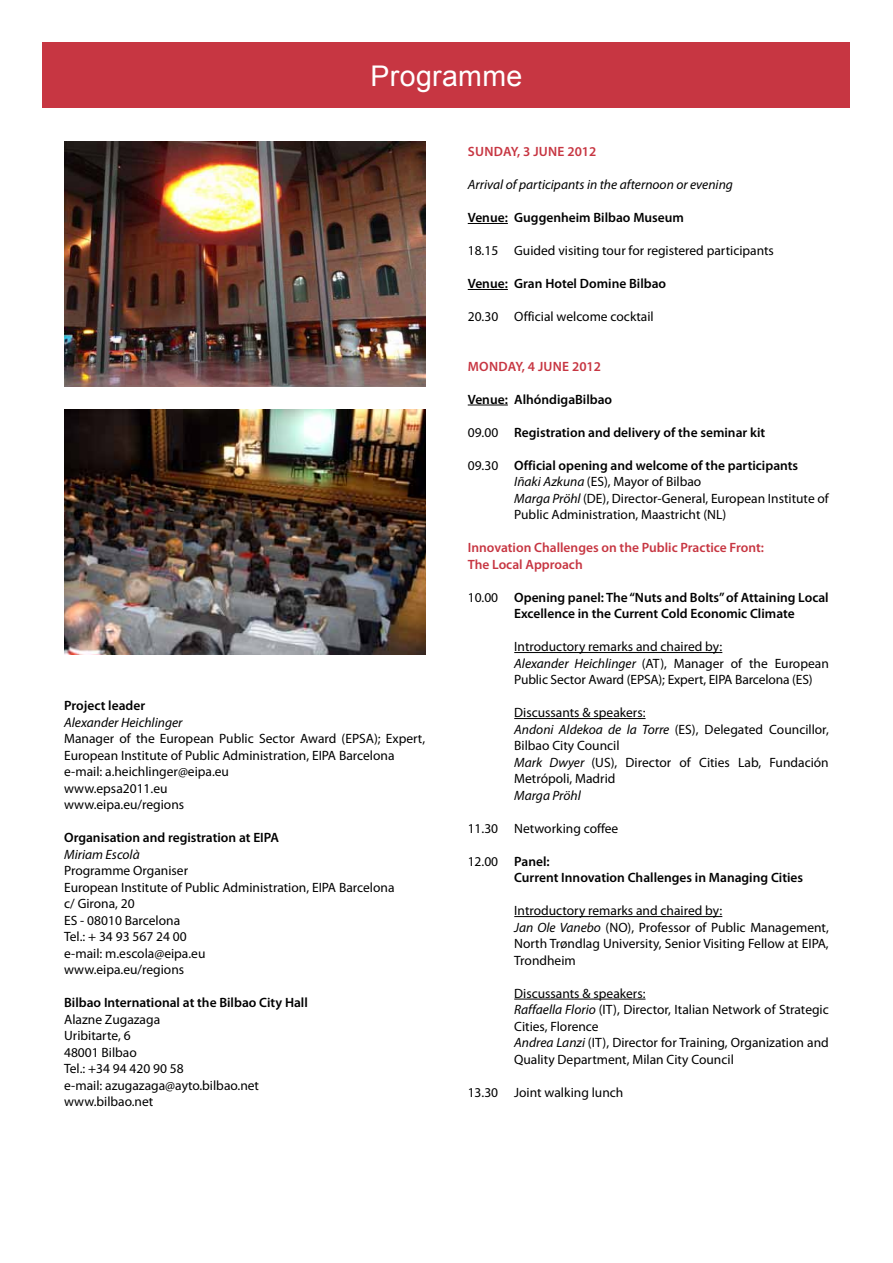
<style>
.page{position:relative;width:893px;height:1263px;background:#fff}
.page>*{position:absolute;margin:0;border:0;box-sizing:border-box;transform-origin:0 0}
.t1{font:28.5px "Arial";letter-spacing:.015em;color:#fff}
.t2{font:13.5px/16.5px "Myriad Pro";color:#000}
.t3{font:600 13.5px/16.5px "Myriad Pro";color:#000}
.t4{font:italic 13.5px "Myriad Pro";color:#000}
.t5{font:600 13.5px/16.5px "Myriad Pro";color:#c73642}
.t6{font:600 13.5px "Myriad Pro";letter-spacing:.02em;color:#c73642}
.s1{font-weight:400}
.s2{font-weight:600}
.s3{font-style:italic}
</style>
<div class="page">
<hr style="left:468px;top:223px;width:40px;height:1px;background:#000">
<hr style="left:468px;top:289px;width:40px;height:1px;background:#000">
<hr style="left:468px;top:405px;width:40px;height:1px;background:#000">
<hr style="left:514px;top:652px;width:208px;height:1px;background:#000">
<hr style="left:514px;top:718px;width:131px;height:1px;background:#000">
<hr style="left:514px;top:916px;width:208px;height:1px;background:#000">
<hr style="left:514px;top:999px;width:131px;height:1px;background:#000">
<div style="left:43px;top:43px;width:807px;height:65px;background:#c73642"></div>
<img style="left:64px;top:410px;width:361px;height:245px">
<img style="left:64px;top:141px;width:361px;height:245px">
<h1 class="t1" style="left:371px;top:57px;width:153px">Programme</h1>
<p class="t3" style="left:64px;top:697px;width:82px">Project leader</p>
<p class="t4" style="left:64px;top:714px;width:120px">Alexander Heichlinger</p>
<p class="t2" style="left:64px;top:731px;width:363px">Manager of the European Public Sector Award (EPSA); Expert, European Institute of Public Administration, EIPA Barcelona e-mail: a.heichlinger@eipa.eu<br>www.epsa2011.eu<br>www.eipa.eu/regions</p>
<p class="t3" style="left:64px;top:829px;width:216px">Organisation and registration at EIPA</p>
<p class="t4" style="left:64px;top:846px;width:77px">Miriam Escolà</p>
<p class="t2" style="left:64px;top:863px;width:332px">Programme Organiser<br>European Institute of Public Administration, EIPA Barcelona c/ Girona, 20<br>ES - 08010 Barcelona<br>Tel.: + 34 93 567 24 00<br>e-mail: m.escola@eipa.eu<br>www.eipa.eu/regions</p>
<p class="t3" style="left:64px;top:994px;width:245px">Bilbao International at the Bilbao City Hall</p>
<p class="t2" style="left:64px;top:1011px;width:196px">Alazne Zugazaga<br>Uribitarte, 6<br>48001 Bilbao<br>Tel.: +34 94 420 90 58<br>e-mail: azugazaga@ayto.bilbao.net www.bilbao.net</p>
<p class="t5" style="left:468px;top:143px;width:130px">Sunday, 3 June 2012</p>
<p class="t4" style="left:468px;top:176px;width:267px">Arrival of participants in the afternoon or evening</p>
<p class="t3" style="left:468px;top:209px;width:218px">Venue: Guggenheim Bilbao Museum</p>
<p class="t2" style="left:468px;top:243px;width:308px">18.15 Guided visiting tour for registered participants</p>
<p class="t3" style="left:468px;top:275px;width:200px">Venue: Gran Hotel Domine Bilbao</p>
<p class="t2" style="left:468px;top:309px;width:187px">20.30 Official welcome cocktail</p>
<p class="t6" style="left:468px;top:357px;width:135px">Monday, 4 June 2012</p>
<p class="t3" style="left:468px;top:390px;width:146px">Venue: AlhóndigaBilbao</p>
<p class="t3" style="left:468px;top:423px;width:299px"><span class="s1">09.00</span> Registration and delivery of the seminar kit</p>
<p class="t2" style="left:514px;top:457px;width:316px;text-indent:-46px">09.30 <span class="s2">Official opening and welcome of the participants<br></span><span class="s3">Iñaki Azkuna</span> (ES), Mayor of Bilbao<br><span class="s3">Marga Pröhl</span> (DE), Director-General, European Institute of Public Administration, Maastricht (NL)</p>
<p class="t5" style="left:468px;top:539px;width:298px">Innovation Challenges on the Public Practice Front:<br>The Local Approach</p>
<p class="t3" style="left:514px;top:588px;width:316px;text-indent:-46px"><span class="s1">10.00</span> Opening panel: The “Nuts and Bolts” of Attaining Local<br>Excellence in the Current Cold Economic Climate</p>
<p class="t2" style="left:514px;top:639px;width:316px">Introductory remarks and chaired by:<br><span class="s3">Alexander Heichlinger</span> (AT), Manager of the European<br>Public Sector Award (EPSA); Expert, EIPA Barcelona (ES)</p>
<p class="t2" style="left:514px;top:705px;width:316px">Discussants &amp; speakers:<br><span class="s3">Andoni Aldekoa de la Torre</span> (ES), Delegated Councillor, Bilbao City Council<br><span class="s3">Mark Dwyer</span> (US), Director of Cities Lab, Fundación Metrópoli, Madrid</p>
<p class="t4" style="left:514px;top:787px;width:68px">Marga Pröhl</p>
<p class="t2" style="left:468px;top:820px;width:152px">11.30 Networking coffee</p>
<p class="t3" style="left:514px;top:852px;width:290px;text-indent:-46px"><span class="s1">12.00</span> Panel:<br>Current Innovation Challenges in Managing Cities</p>
<p class="t2" style="left:514px;top:902px;width:316px">Introductory remarks and chaired by:<br><span class="s3">Jan Ole Vanebo</span> (NO), Professor of Public Management, North Trøndlag University, Senior Visiting Fellow at EIPA, Trondheim</p>
<p class="t2" style="left:514px;top:985px;width:316px">Discussants &amp; speakers:<br><span class="s3">Raffaella Florio</span> (IT), Director, Italian Network of Strategic Cities, Florence<br><span class="s3">Andrea Lanzi</span> (IT), Director for Training, Organization and Quality Department, Milan City Council</p>
<p class="t2" style="left:468px;top:1084px;width:157px">13.30 Joint walking lunch</p>
</div>
